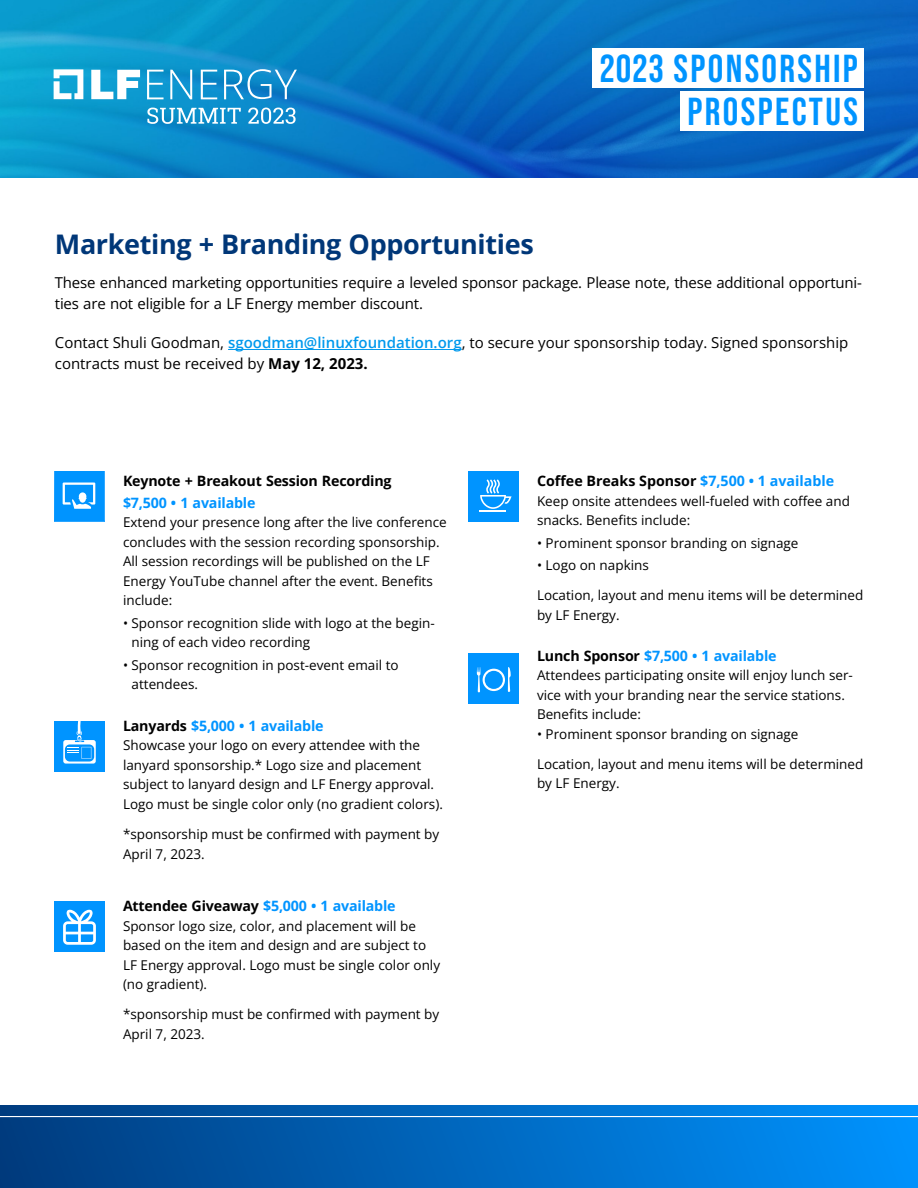
<style>
.page{position:relative;width:918px;height:1188px;background:#fff}
.page>*{position:absolute;margin:0;border:0;box-sizing:border-box;transform-origin:0 0}
.t1{font:39px/43.5px "Bebas Neue";letter-spacing:.06em;color:#0094ff;text-align:right}
.t2{font:700 27px "Open Sans";letter-spacing:-.015em;color:#003778}
.t3{font:15px/21px "Open Sans";letter-spacing:-.015em;color:#000}
.t4{font:700 14.25px "Open Sans";letter-spacing:-.015em;color:#0094ff}
.t5{font:700 14.25px "Open Sans";letter-spacing:-.015em;color:#000}
.t6{font:13.5px/19.5px "Open Sans";color:#000}
.s1{font-weight:600;color:#0099ed}
.s2{font-weight:700}
.s3{color:#000}
.s4{color:#0094ff}
</style>
<div class="page">
<img style="left:0;top:0;width:918px;height:177px">
<div style="left:0;top:1105px;width:918px;height:83px;background:linear-gradient(to right,#013b7e,#0193fd)"></div>
<div style="left:593px;top:48px;width:271px;height:40px;background:#fff"></div>
<div style="left:681px;top:92px;width:183px;height:39px;background:#fff"></div>
<hr style="left:0;top:1116px;width:918px;height:1px;background:#fff">
<svg style="left:54px;top:69px;width:29px;height:30px"></svg>
<svg style="left:91px;top:70px;width:49px;height:29px"></svg>
<svg style="left:147px;top:70px;width:17px;height:29px"></svg>
<svg style="left:170px;top:70px;width:22px;height:29px"></svg>
<svg style="left:201px;top:70px;width:16px;height:29px"></svg>
<svg style="left:224px;top:69px;width:73px;height:30px;background:#3d9dd3"></svg>
<svg style="left:147px;top:108px;width:94px;height:16px"></svg>
<svg style="left:248px;top:108px;width:48px;height:16px"></svg>
<hr style="left:228px;top:349px;width:234px;height:1px;background:#0099ed">
<div style="left:468px;top:653px;width:51px;height:50px;background:#0094ff"></div>
<svg style="left:477px;top:667px;width:34px;height:25px"></svg>
<div style="left:468px;top:471px;width:51px;height:50px;background:#0094ff"></div>
<svg style="left:480px;top:479px;width:32px;height:30px"></svg>
<hr style="left:480px;top:510px;width:26px;height:2px;background:#fff">
<div style="left:54px;top:722px;width:51px;height:50px;background:#0094ff"></div>
<svg style="left:63px;top:722px;width:33px;height:42px"></svg>
<svg style="left:54px;top:471px;width:51px;height:50px;background:#22a2ff"></svg>
<div style="left:54px;top:902px;width:51px;height:50px;background:#0094ff"></div>
<svg style="left:63px;top:910px;width:33px;height:35px"></svg>
<h1 class="t1" style="left:599px;top:46px;width:260px">2023 SPONSORSHIP<br>PROSPECTUS</h1>
<h2 class="t2" style="left:55px;top:226px;width:480px">Marketing + Branding Opportunities</h2>
<p class="t3" style="left:55px;top:272px;width:809px">These enhanced marketing opportunities require a leveled sponsor package. Please note, these additional opportuni&shy;ties are not eligible for a LF Energy member discount.</p>
<p class="t3" style="left:55px;top:332px;width:795px">Contact Shuli Goodman, <span class="s1">sgoodman@linuxfoundation.org</span>, to secure your sponsorship today. Signed sponsorship contracts must be received by <span class="s2">May 12, 2023.</span></p>
<p class="t5" style="left:123px;top:471px;width:270px">Keynote + Breakout Session Recording</p>
<p class="t4" style="left:123px;top:493px;width:134px">$7,500 • 1 available</p>
<p class="t6" style="left:123px;top:512px;width:325px">Extend your presence long after the live conference concludes with the session recording sponsorship.<br>All session recordings will be published on the LF Energy YouTube channel after the event. Benefits include:</p>
<p class="t6" style="left:132px;top:613px;width:305px;text-indent:-9px">• Sponsor recognition slide with logo at the begin&shy;ning of each video recording</p>
<p class="t6" style="left:132px;top:655px;width:269px;text-indent:-9px">• Sponsor recognition in post-event email to attendees.</p>
<p class="t4" style="left:123px;top:716px;width:202px"><span class="s3">Lanyards</span> $5,000 • 1 available</p>
<p class="t6" style="left:123px;top:735px;width:321px">Showcase your logo on every attendee with the lanyard sponsorship.* Logo size and placement subject to lanyard design and LF Energy approval.<br>Logo must be single color only (no gradient colors).</p>
<p class="t6" style="left:123px;top:823px;width:318px;line-height:20.2px">*sponsorship must be confirmed with payment by<br>April 7, 2023.</p>
<p class="t4" style="left:123px;top:897px;width:274px"><span class="s3">Attendee Giveaway</span> $5,000 • 1 available</p>
<p class="t6" style="left:123px;top:916px;width:319px">Sponsor logo size, color, and placement will be based on the item and design and are subject to LF Energy approval. Logo must be single color only (no gradient).</p>
<p class="t6" style="left:123px;top:1004px;width:318px">*sponsorship must be confirmed with payment by<br>April 7, 2023.</p>
<p class="t5" style="left:537px;top:471px;width:299px">Coffee Breaks Sponsor <span class="s4">$7,500 • 1 available</span></p>
<p class="t6" style="left:537px;top:491px;width:314px">Keep onsite attendees well-fueled with coffee and snacks. Benefits include:</p>
<p class="t6" style="left:537px;top:533px;width:263px">• Prominent sponsor branding on signage</p>
<p class="t6" style="left:537px;top:555px;width:113px">• Logo on napkins</p>
<p class="t6" style="left:537px;top:585px;width:328px">Location, layout and menu items will be determined by LF Energy.</p>
<p class="t4" style="left:537px;top:646px;width:241px"><span class="s3">Lunch Sponsor</span> $7,500 • 1 available</p>
<p class="t6" style="left:537px;top:665px;width:317px">Attendees participating onsite will enjoy lunch ser&shy;vice with your branding near the service stations.<br>Benefits include:</p>
<p class="t6" style="left:537px;top:724px;width:263px">• Prominent sponsor branding on signage</p>
<p class="t6" style="left:537px;top:754px;width:328px">Location, layout and menu items will be determined by LF Energy.</p>
</div>
